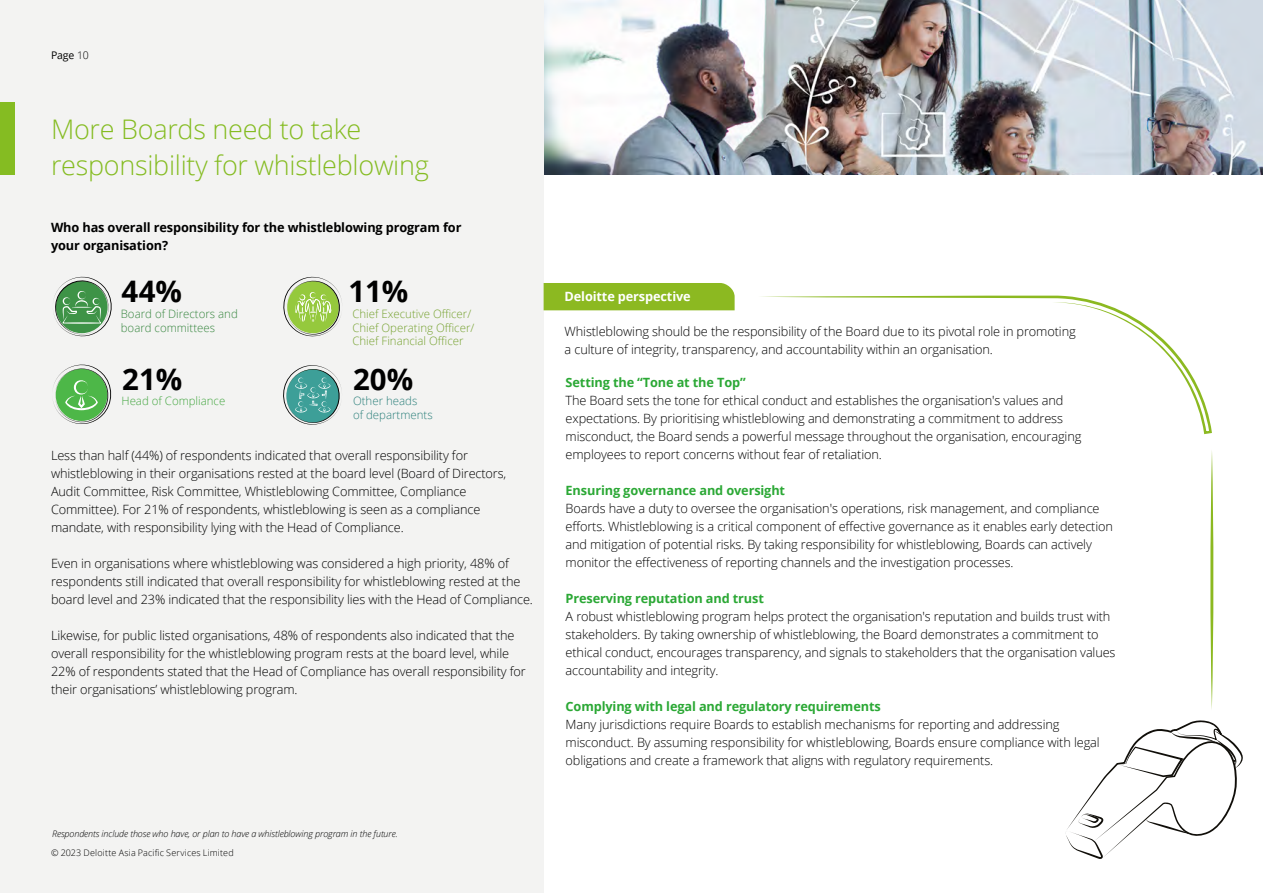
<style>
.page{position:relative;width:1263px;height:893px;background:#fff}
.page>*{position:absolute;margin:0;border:0;box-sizing:border-box;transform-origin:0 0}
.t1{font:700 29.7px "Open Sans";color:#000}
.t2{font:300 27px/36px "Open Sans";letter-spacing:-.01em;color:#85bc22}
.t3{font:300 12.75px/18px "Open Sans";letter-spacing:-.01em;color:#000}
.t4{font:700 12.75px "Open Sans";letter-spacing:-.01em;color:#2ba835}
.t5{font:700 12.75px/18px "Open Sans";letter-spacing:-.01em;color:#000}
.t6{font:700 12.75px "Open Sans";letter-spacing:-.01em;color:#fff}
.t7{font:300 11.55px/13.8px "Open Sans";color:#76a230}
.t8{font:300 11.55px/13.8px "Open Sans";color:#388740}
.t9{font:300 11.55px/13.8px "Open Sans";color:#2c807b}
.t10{font:300 11.55px "Open Sans";color:#45a742}
.t11{font:10.5px "Open Sans";color:#000}
.t12{font:italic 300 9px "Open Sans";letter-spacing:-.01em;color:#000}
.t13{font:300 9px "Open Sans";letter-spacing:.015em;color:#000}
.s1{font-weight:300}
</style>
<div class="page">
<img style="left:544px;top:0;width:719px;height:175px">
<div style="left:0;top:0;width:544px;height:893px;background:#f3f3f2"></div>
<div style="left:0;top:103px;width:15px;height:72px;background:#85bc22"></div>
<svg style="left:54px;top:276px;width:58px;height:61px"></svg>
<svg style="left:53px;top:364px;width:59px;height:60px"></svg>
<svg style="left:283px;top:276px;width:59px;height:61px"></svg>
<svg style="left:283px;top:365px;width:59px;height:59px"></svg>
<svg style="left:761px;top:295px;width:451px;height:139px"></svg>
<svg style="left:1210px;top:451px;width:4px;height:258px"></svg>
<svg style="left:1065px;top:720px;width:178px;height:139px"></svg>
<div style="left:544px;top:283px;width:191px;height:27px;background:#8cb921"></div>
<p class="t11" style="left:51px;top:48px;width:39px">Page <span class="s1">10</span></p>
<h2 class="t2" style="left:51px;top:110px;width:379px">More Boards need to take responsibility for whistleblowing</h2>
<p class="t5" style="left:51px;top:218px;width:412px">Who has overall responsibility for the whistleblowing program for your organisation?</p>
<h1 class="t1" style="left:122px;top:271px;width:62px">44%</h1>
<h1 class="t1" style="left:348px;top:271px;width:62px">11%</h1>
<p class="t8" style="left:121px;top:306px;width:119px">Board of Directors and board committees</p>
<p class="t7" style="left:352px;top:306px;width:123px">Chief Executive Officer/<br>Chief Operating Officer/<br>Chief Financial Officer</p>
<h1 class="t1" style="left:122px;top:358px;width:62px">21%</h1>
<h1 class="t1" style="left:353px;top:358px;width:62px">20%</h1>
<p class="t10" style="left:121px;top:393px;width:105px">Head of Compliance</p>
<p class="t9" style="left:353px;top:394px;width:81px">Other heads<br>of departments</p>
<p class="t3" style="left:51px;top:446px;width:457px">Less than half (44%) of respondents indicated that overall responsibility for whistleblowing in their organisations rested at the board level (Board of Directors, Audit Committee, Risk Committee, Whistleblowing Committee, Compliance Committee). For 21% of respondents, whistleblowing is seen as a compliance mandate, with responsibility lying with the Head of Compliance.</p>
<p class="t3" style="left:51px;top:554px;width:483px">Even in organisations where whistleblowing was considered a high priority, 48% of respondents still indicated that overall responsibility for whistleblowing rested at the board level and 23% indicated that the responsibility lies with the Head of Compliance.</p>
<p class="t3" style="left:51px;top:626px;width:476px">Likewise, for public listed organisations, 48% of respondents also indicated that the overall responsibility for the whistleblowing program rests at the board level, while 22% of respondents stated that the Head of Compliance has overall responsibility for their organisations’ whistleblowing program.</p>
<p class="t12" style="left:52px;top:827px;width:347px">Respondents include those who have, or plan to have a whistleblowing program in the future.</p>
<p class="t13" style="left:51px;top:847px;width:184px">© 2023 Deloitte Asia Pacific Services Limited</p>
<p class="t6" style="left:564px;top:287px;width:128px">Deloitte perspective</p>
<p class="t3" style="left:565px;top:322px;width:513px">Whistleblowing should be the responsibility of the Board due to its pivotal role in promoting a culture of integrity, transparency, and accountability within an organisation.</p>
<p class="t4" style="left:566px;top:373px;width:182px">Setting the “Tone at the Top”</p>
<p class="t3" style="left:566px;top:391px;width:517px">The Board sets the tone for ethical conduct and establishes the organisation's values and expectations. By prioritising whistleblowing and demonstrating a commitment to address misconduct, the Board sends a powerful message throughout the organisation, encouraging employees to report concerns without fear of retaliation.</p>
<p class="t4" style="left:566px;top:481px;width:221px">Ensuring governance and oversight</p>
<p class="t3" style="left:566px;top:499px;width:549px">Boards have a duty to oversee the organisation's operations, risk management, and compliance efforts. Whistleblowing is a critical component of effective governance as it enables early detection and mitigation of potential risks. By taking responsibility for whistleblowing, Boards can actively monitor the effectiveness of reporting channels and the investigation processes.</p>
<p class="t4" style="left:566px;top:589px;width:200px">Preserving reputation and trust</p>
<p class="t3" style="left:566px;top:607px;width:551px">A robust whistleblowing program helps protect the organisation's reputation and builds trust with stakeholders. By taking ownership of whistleblowing, the Board demonstrates a commitment to ethical conduct, encourages transparency, and signals to stakeholders that the organisation values accountability and integrity.</p>
<p class="t4" style="left:566px;top:697px;width:317px">Complying with legal and regulatory requirements</p>
<p class="t3" style="left:566px;top:715px;width:536px">Many jurisdictions require Boards to establish mechanisms for reporting and addressing misconduct. By assuming responsibility for whistleblowing, Boards ensure compliance with legal obligations and create a framework that aligns with regulatory requirements.</p>
</div>
